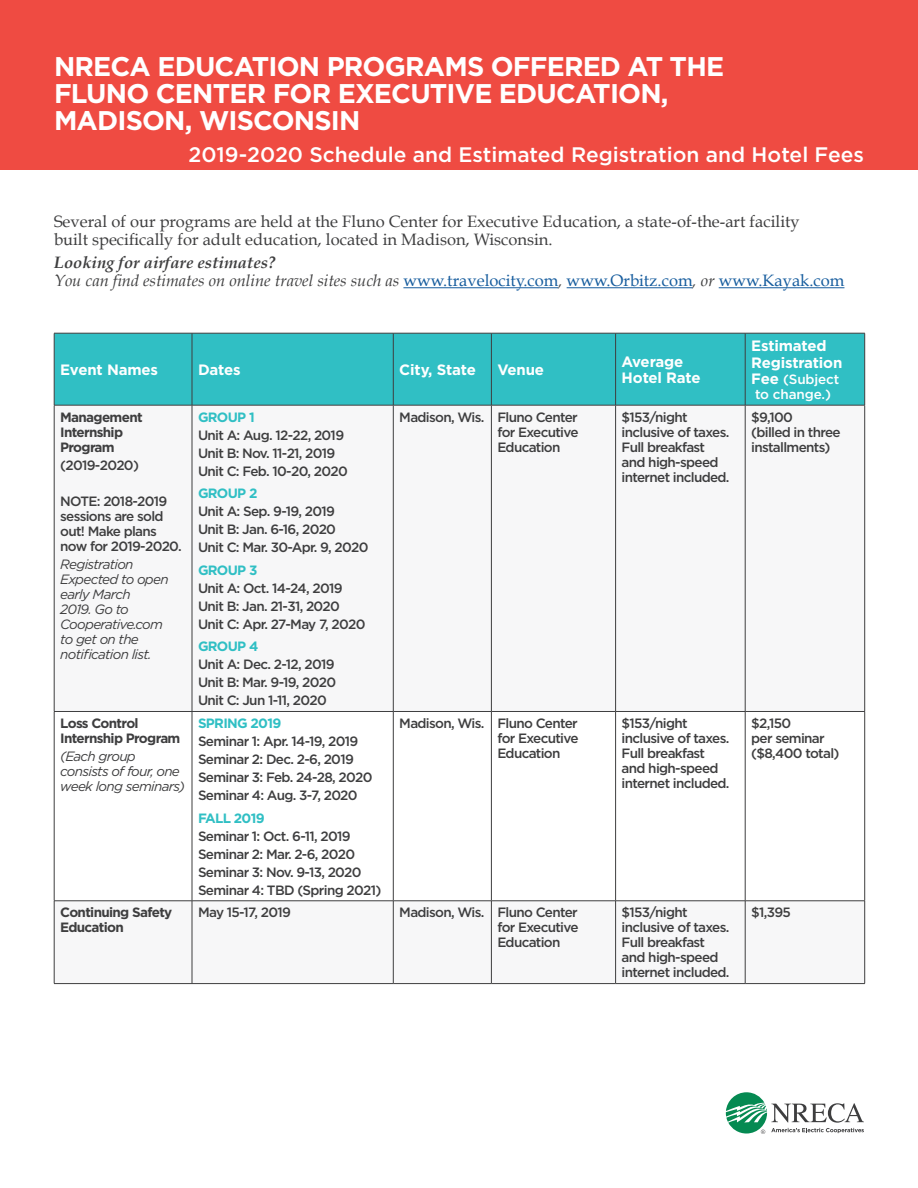
<style>
.page{position:relative;width:918px;height:1188px;background:#fff}
.page>*{position:absolute;margin:0;border:0;box-sizing:border-box;transform-origin:0 0}
.t1{font:700 27px/27px "Gotham";letter-spacing:-.03em;color:#fff}
.t2{font:500 21px "Gotham";color:#fff}
.t3{font:16.5px/18px "Book Antiqua";color:#3e3e3f}
.t4{font:italic 16.5px/18px "Book Antiqua";color:#3e3e3f}
.t5{font:700 15px/16.5px "Gotham";letter-spacing:-.01em;color:#fff}
.t6{font:500 13.5px/15px "Gotham";letter-spacing:-.05em;color:#3e3e3f}
.t7{font:italic 13.5px/15px "Gotham";letter-spacing:-.05em;color:#3e3e3f}
.t8{font:700 13.5px/15px "Gotham";letter-spacing:-.05em;color:#3e3e3f}
.t9{font:700 13.5px "Gotham";letter-spacing:-.05em;color:#30bfc4}
.t10{font:500 13.5px/15px "Gotham";letter-spacing:-.01em;color:#fff}
.s1{font-weight:700}
.s2{font-style:normal;color:#175d9e}
.s3{font-weight:700;font-size:15px}
</style>
<div class="page">
<svg style="left:726px;top:1092px;width:138px;height:42px"></svg>
<div style="left:0;top:0;width:918px;height:169px;background:#ef4b42"></div>
<hr style="left:403px;top:287px;width:155px;height:1px;background:#175d9e">
<hr style="left:567px;top:287px;width:126px;height:1px;background:#175d9e">
<hr style="left:719px;top:287px;width:125px;height:1px;background:#175d9e">
<div style="left:55px;top:334px;width:809px;height:71px;background:#30bfc4"></div>
<svg style="left:55px;top:406px;width:809px;height:577px"></svg>
<hr style="left:54px;top:333px;width:138px;height:1px;background:#3e3e3f">
<hr style="left:54px;top:333px;width:1px;height:72px;background:#3e3e3f">
<hr style="left:192px;top:333px;width:201px;height:1px;background:#3e3e3f">
<hr style="left:192px;top:333px;width:1px;height:72px;background:#3e3e3f">
<hr style="left:393px;top:333px;width:98px;height:1px;background:#3e3e3f">
<hr style="left:393px;top:333px;width:1px;height:72px;background:#3e3e3f">
<hr style="left:491px;top:333px;width:125px;height:1px;background:#3e3e3f">
<hr style="left:491px;top:333px;width:1px;height:72px;background:#3e3e3f">
<hr style="left:616px;top:333px;width:129px;height:1px;background:#3e3e3f">
<hr style="left:615px;top:333px;width:1px;height:72px;background:#3e3e3f">
<hr style="left:745px;top:333px;width:120px;height:1px;background:#3e3e3f">
<hr style="left:745px;top:333px;width:1px;height:72px;background:#3e3e3f">
<hr style="left:864px;top:333px;width:1px;height:72px;background:#3e3e3f">
<hr style="left:54px;top:405px;width:138px;height:1px;background:#3e3e3f">
<hr style="left:54px;top:405px;width:1px;height:306px;background:#3e3e3f">
<hr style="left:192px;top:405px;width:201px;height:1px;background:#3e3e3f">
<hr style="left:192px;top:405px;width:1px;height:306px;background:#3e3e3f">
<hr style="left:393px;top:405px;width:98px;height:1px;background:#3e3e3f">
<hr style="left:393px;top:405px;width:1px;height:306px;background:#3e3e3f">
<hr style="left:491px;top:405px;width:125px;height:1px;background:#3e3e3f">
<hr style="left:491px;top:405px;width:1px;height:306px;background:#3e3e3f">
<hr style="left:616px;top:405px;width:129px;height:1px;background:#3e3e3f">
<hr style="left:615px;top:405px;width:1px;height:306px;background:#3e3e3f">
<hr style="left:745px;top:405px;width:120px;height:1px;background:#3e3e3f">
<hr style="left:745px;top:405px;width:1px;height:306px;background:#3e3e3f">
<hr style="left:864px;top:405px;width:1px;height:306px;background:#3e3e3f">
<hr style="left:54px;top:711px;width:138px;height:1px;background:#3e3e3f">
<hr style="left:54px;top:712px;width:1px;height:189px;background:#3e3e3f">
<hr style="left:192px;top:711px;width:201px;height:1px;background:#3e3e3f">
<hr style="left:192px;top:712px;width:1px;height:189px;background:#3e3e3f">
<hr style="left:393px;top:711px;width:98px;height:1px;background:#3e3e3f">
<hr style="left:393px;top:712px;width:1px;height:189px;background:#3e3e3f">
<hr style="left:491px;top:711px;width:125px;height:1px;background:#3e3e3f">
<hr style="left:491px;top:712px;width:1px;height:189px;background:#3e3e3f">
<hr style="left:616px;top:711px;width:129px;height:1px;background:#3e3e3f">
<hr style="left:615px;top:712px;width:1px;height:189px;background:#3e3e3f">
<hr style="left:745px;top:711px;width:120px;height:1px;background:#3e3e3f">
<hr style="left:745px;top:712px;width:1px;height:189px;background:#3e3e3f">
<hr style="left:864px;top:712px;width:1px;height:189px;background:#3e3e3f">
<hr style="left:54px;top:901px;width:138px;height:1px;background:#3e3e3f">
<hr style="left:54px;top:901px;width:1px;height:82px;background:#3e3e3f">
<hr style="left:192px;top:901px;width:201px;height:1px;background:#3e3e3f">
<hr style="left:192px;top:901px;width:1px;height:82px;background:#3e3e3f">
<hr style="left:393px;top:901px;width:98px;height:1px;background:#3e3e3f">
<hr style="left:393px;top:901px;width:1px;height:82px;background:#3e3e3f">
<hr style="left:491px;top:901px;width:125px;height:1px;background:#3e3e3f">
<hr style="left:491px;top:901px;width:1px;height:82px;background:#3e3e3f">
<hr style="left:616px;top:901px;width:129px;height:1px;background:#3e3e3f">
<hr style="left:615px;top:901px;width:1px;height:82px;background:#3e3e3f">
<hr style="left:745px;top:901px;width:120px;height:1px;background:#3e3e3f">
<hr style="left:745px;top:901px;width:1px;height:82px;background:#3e3e3f">
<hr style="left:864px;top:901px;width:1px;height:82px;background:#3e3e3f">
<hr style="left:54px;top:983px;width:138px;height:1px;background:#3e3e3f">
<hr style="left:192px;top:983px;width:201px;height:1px;background:#3e3e3f">
<hr style="left:393px;top:983px;width:98px;height:1px;background:#3e3e3f">
<hr style="left:491px;top:983px;width:125px;height:1px;background:#3e3e3f">
<hr style="left:616px;top:983px;width:129px;height:1px;background:#3e3e3f">
<hr style="left:745px;top:983px;width:120px;height:1px;background:#3e3e3f">
<h1 class="t1" style="left:54px;top:52px;width:672px">NRECA EDUCATION PROGRAMS OFFERED AT THE<br>FLUNO CENTER FOR EXECUTIVE EDUCATION,<br>MADISON, WISCONSIN</h1>
<h2 class="t2" style="left:189px;top:141px;width:677px">2019-2020 Schedule and Estimated Registration and Hotel Fees</h2>
<p class="t3" style="left:54px;top:213px;width:747px">Several of our programs are held at the Fluno Center for Executive Education, a state-of-the-art facility built specifically for adult education, located in Madison, Wisconsin.</p>
<p class="t4" style="left:54px;top:253px;width:792px"><span class="s1">Looking for airfare estimates?<br></span>You can find estimates on online travel sites such as <span class="s2">www.travelocity.com</span>, <span class="s2">www.Orbitz.com</span>, or <span class="s2">www.Kayak.com</span></p>
<p class="t5" style="left:60px;top:362px;width:99px">Event Names</p>
<p class="t5" style="left:198px;top:362px;width:44px">Dates</p>
<p class="t5" style="left:399px;top:362px;width:78px">City, State</p>
<p class="t5" style="left:497px;top:362px;width:48px">Venue</p>
<p class="t5" style="left:622px;top:353px;width:81px">Average<br>Hotel Rate</p>
<p class="t5" style="left:751px;top:338px;width:93px">Estimated<br>Registration</p>
<p class="t10" style="left:751px;top:372px;width:90px"><span class="s3">Fee</span> (Subject to change.)</p>
<p class="t8" style="left:60px;top:410px;width:84px">Management<br>Internship<br>Program</p>
<p class="t6" style="left:60px;top:458px;width:80px">(2019-2020)</p>
<p class="t6" style="left:60px;top:494px;width:123px">NOTE: 2018-2019 sessions are sold out! Make plans now for 2019-2020.</p>
<p class="t7" style="left:60px;top:556px;width:110px">Registration<br>Expected to open early March<br>2019. Go to<br>Cooperative.com to get on the notification list.</p>
<p class="t8" style="left:60px;top:716px;width:122px">Loss Control<br>Internship Program</p>
<p class="t7" style="left:60px;top:749px;width:126px">(Each group consists of four, one week long seminars)</p>
<p class="t9" style="left:198px;top:408px;width:58px">GROUP 1</p>
<p class="t6" style="left:198px;top:426px;width:151px;line-height:18px">Unit A: Aug. 12-22, 2019<br>Unit B: Nov. 11-21, 2019<br>Unit C: Feb. 10-20, 2020</p>
<p class="t9" style="left:198px;top:485px;width:61px">GROUP 2</p>
<p class="t6" style="left:198px;top:502px;width:172px;line-height:18px">Unit A: Sep. 9-19, 2019<br>Unit B: Jan. 6-16, 2020<br>Unit C: Mar. 30-Apr. 9, 2020</p>
<p class="t9" style="left:198px;top:561px;width:61px">GROUP 3</p>
<p class="t6" style="left:198px;top:579px;width:169px;line-height:18px">Unit A: Oct. 14-24, 2019<br>Unit B: Jan. 21-31, 2020<br>Unit C: Apr. 27-May 7, 2020</p>
<p class="t9" style="left:198px;top:638px;width:62px">GROUP 4</p>
<p class="t6" style="left:198px;top:655px;width:140px;line-height:18px;text-align:justify">Unit A: Dec. 2-12, 2019<br>Unit B: Mar. 9-19, 2020<br>Unit C: Jun 1-11, 2020</p>
<p class="t9" style="left:198px;top:714px;width:85px">SPRING 2019</p>
<p class="t6" style="left:198px;top:732px;width:176px;line-height:18px">Seminar 1: Apr. 14-19, 2019<br>Seminar 2: Dec. 2-6, 2019<br>Seminar 3: Feb. 24-28, 2020<br>Seminar 4: Aug. 3-7, 2020</p>
<p class="t9" style="left:198px;top:809px;width:68px">FALL 2019</p>
<p class="t6" style="left:198px;top:827px;width:185px;line-height:18px">Seminar 1: Oct. 6-11, 2019<br>Seminar 2: Mar. 2-6, 2020<br>Seminar 3: Nov. 9-13, 2020<br>Seminar 4: TBD (Spring 2021)</p>
<p class="t6" style="left:497px;top:409px;width:83px;text-align:justify;text-indent:-98px">Madison, Wis. Fluno Center for Executive Education</p>
<p class="t6" style="left:622px;top:409px;width:110px">$153/night inclusive of taxes.<br>Full breakfast and high-speed internet included.</p>
<p class="t6" style="left:751px;top:409px;width:91px">$9,100<br>(billed in three installments)</p>
<p class="t6" style="left:497px;top:716px;width:83px;text-align:justify;text-indent:-98px">Madison, Wis. Fluno Center for Executive Education</p>
<p class="t6" style="left:622px;top:716px;width:110px">$153/night inclusive of taxes.<br>Full breakfast and high-speed internet included.</p>
<p class="t6" style="left:751px;top:716px;width:90px">$2,150<br>per seminar ($8,400 total)</p>
<p class="t8" style="left:60px;top:905px;width:114px">Continuing Safety<br>Education</p>
<p class="t6" style="left:198px;top:905px;width:94px">May 15-17, 2019</p>
<p class="t6" style="left:497px;top:905px;width:83px;text-align:justify;text-indent:-98px">Madison, Wis. Fluno Center for Executive Education</p>
<p class="t6" style="left:622px;top:905px;width:110px">$153/night inclusive of taxes.<br>Full breakfast and high-speed internet included.</p>
<p class="t6" style="left:751px;top:905px;width:41px">$1,395</p>
</div>
